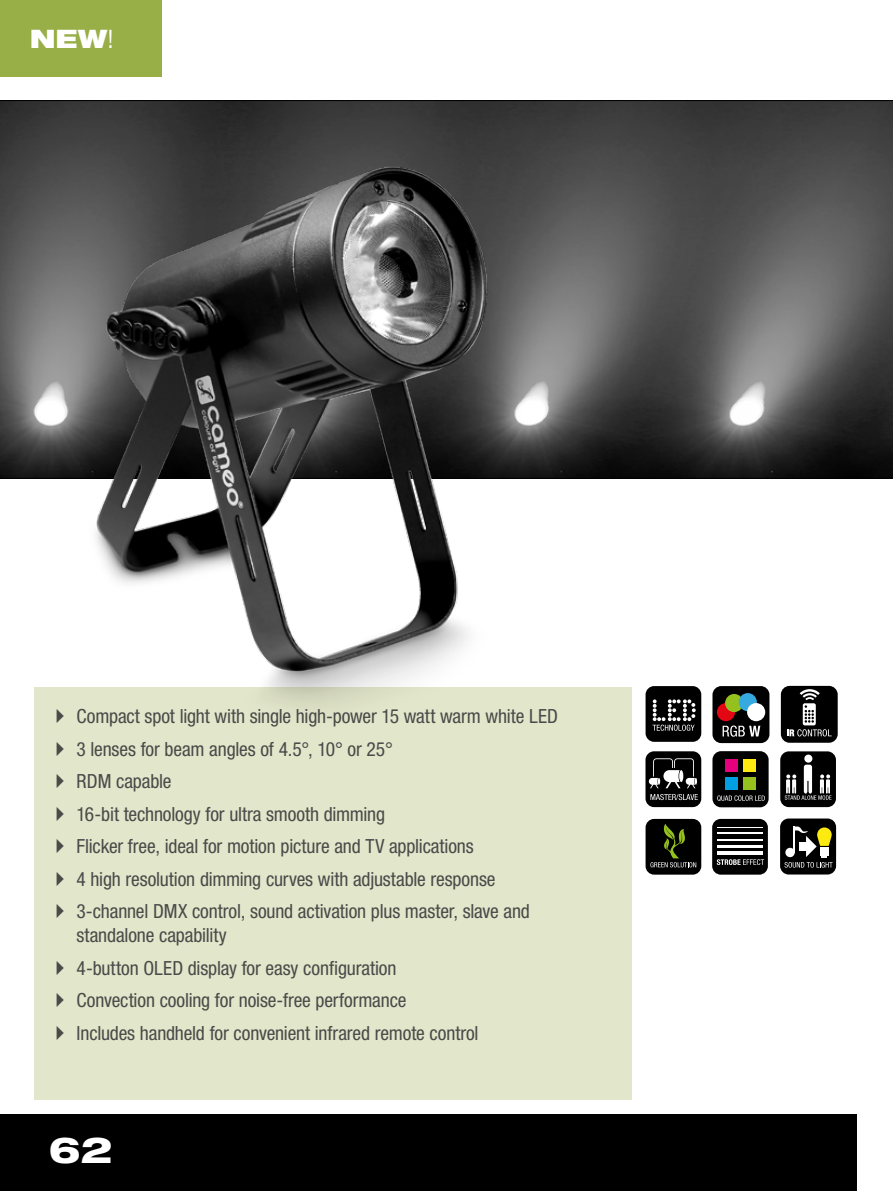
<style>
.page{position:relative;width:893px;height:1191px;background:#fff}
.page>*{position:absolute;margin:0;border:0;box-sizing:border-box;transform-origin:0 0}
.t1{font:800 expanded 36px "Helvetica Neue LT Std";color:#fff}
.t2{font:900 expanded 25.5px "Helvetica Neue LT Std";color:#fff}
.t3{font:condensed 19.5px/32.5px "Helvetica Neue LT Std";letter-spacing:-.005em;color:#4a4a49}
.s1{font-weight:300}
</style>
<div class="page">
<svg style="left:0;top:100px;width:893px;height:379px;background:#494949"></svg>
<div style="left:34px;top:687px;width:597px;height:412px;background:#e2e6ca"></div>
<div style="left:0;top:1114px;width:857px;height:77px;background:#000"></div>
<img style="left:0;top:123px;width:641px;height:628px">
<div style="left:646px;top:819px;width:55px;height:55px;background:#000;border-radius:9px"></div>
<svg style="left:650px;top:824px;width:46px;height:43px"></svg>
<div style="left:646px;top:686px;width:55px;height:56px;background:#000;border-radius:9px"></div>
<svg style="left:652px;top:699px;width:44px;height:32px"></svg>
<div style="left:780px;top:751px;width:56px;height:56px;background:#000;border-radius:9px"></div>
<div style="left:804px;top:754px;width:8px;height:8px;background:#fff;border-radius:50%"></div>
<svg style="left:785px;top:764px;width:46px;height:36px"></svg>
<div style="left:712px;top:819px;width:56px;height:55px;background:#000;border-radius:9px"></div>
<svg style="left:717px;top:859px;width:47px;height:6px"></svg>
<hr style="left:717px;top:851px;width:46px;height:3px;background:#fff">
<hr style="left:717px;top:845px;width:46px;height:2px;background:#fff">
<hr style="left:717px;top:838px;width:46px;height:2px;background:#fff">
<hr style="left:717px;top:832px;width:46px;height:1px;background:#fff">
<hr style="left:717px;top:827px;width:46px;height:1px;background:#fff">
<div style="left:645px;top:751px;width:56px;height:56px;background:#000;border-radius:9px"></div>
<svg style="left:650px;top:794px;width:48px;height:6px"></svg>
<svg style="left:649px;top:758px;width:48px;height:30px"></svg>
<div style="left:712px;top:686px;width:57px;height:57px;background:#000;border-radius:9px"></div>
<div style="left:717px;top:703px;width:18px;height:18px;background:#e30613;border-radius:50%"></div>
<div style="left:725px;top:694px;width:18px;height:18px;background:#95c11f;border-radius:50%"></div>
<div style="left:739px;top:693px;width:18px;height:18px;background:#36a9e1;border-radius:50%"></div>
<div style="left:747px;top:703px;width:18px;height:18px;background:#fff;border-radius:50%"></div>
<svg style="left:723px;top:725px;width:37px;height:11px"></svg>
<div style="left:780px;top:818px;width:56px;height:56px;background:#000;border-radius:9px"></div>
<svg style="left:784px;top:826px;width:49px;height:41px"></svg>
<div style="left:781px;top:686px;width:57px;height:56px;background:#000;border-radius:9px"></div>
<svg style="left:787px;top:729px;width:45px;height:7px"></svg>
<svg style="left:803px;top:703px;width:13px;height:22px"></svg>
<svg style="left:800px;top:689px;width:20px;height:33px"></svg>
<div style="left:712px;top:751px;width:57px;height:56px;background:#000;border-radius:9px"></div>
<svg style="left:717px;top:795px;width:48px;height:6px"></svg>
<div style="left:725px;top:777px;width:13px;height:12px;background:#009fe3"></div>
<div style="left:743px;top:777px;width:12px;height:12px;background:#95c11f"></div>
<div style="left:725px;top:759px;width:13px;height:13px;background:#e6007d"></div>
<div style="left:743px;top:759px;width:12px;height:13px;background:#fcea10"></div>
<div style="left:0;top:0;width:161px;height:77px;background:#98ae47"></div>
<svg style="left:57px;top:709px;width:7px;height:14px"></svg>
<svg style="left:57px;top:741px;width:7px;height:10px"></svg>
<h2 class="t2" style="left:30px;top:22px;width:86px">NEW<span class="s1">!</span></h2>
<p class="t3" style="left:77px;top:700px;width:483px">Compact spot light with single high-power 15 watt warm white LED 3 lenses for beam angles of 4.5°, 10° or 25°<br>RDM capable<br>16-bit technology for ultra smooth dimming<br>Flicker free, ideal for motion picture and TV applications<br>4 high resolution dimming curves with adjustable response 3-channel DMX control, sound activation plus master, slave and</p>
<p class="t3" style="left:77px;top:919px;width:404px">standalone capability<br>4-button OLED display for easy configuration Convection cooling for noise-free performance<br>Includes handheld for convenient infrared remote control</p>
<h1 class="t1" style="left:49px;top:1126px;width:65px">62</h1>
</div>
